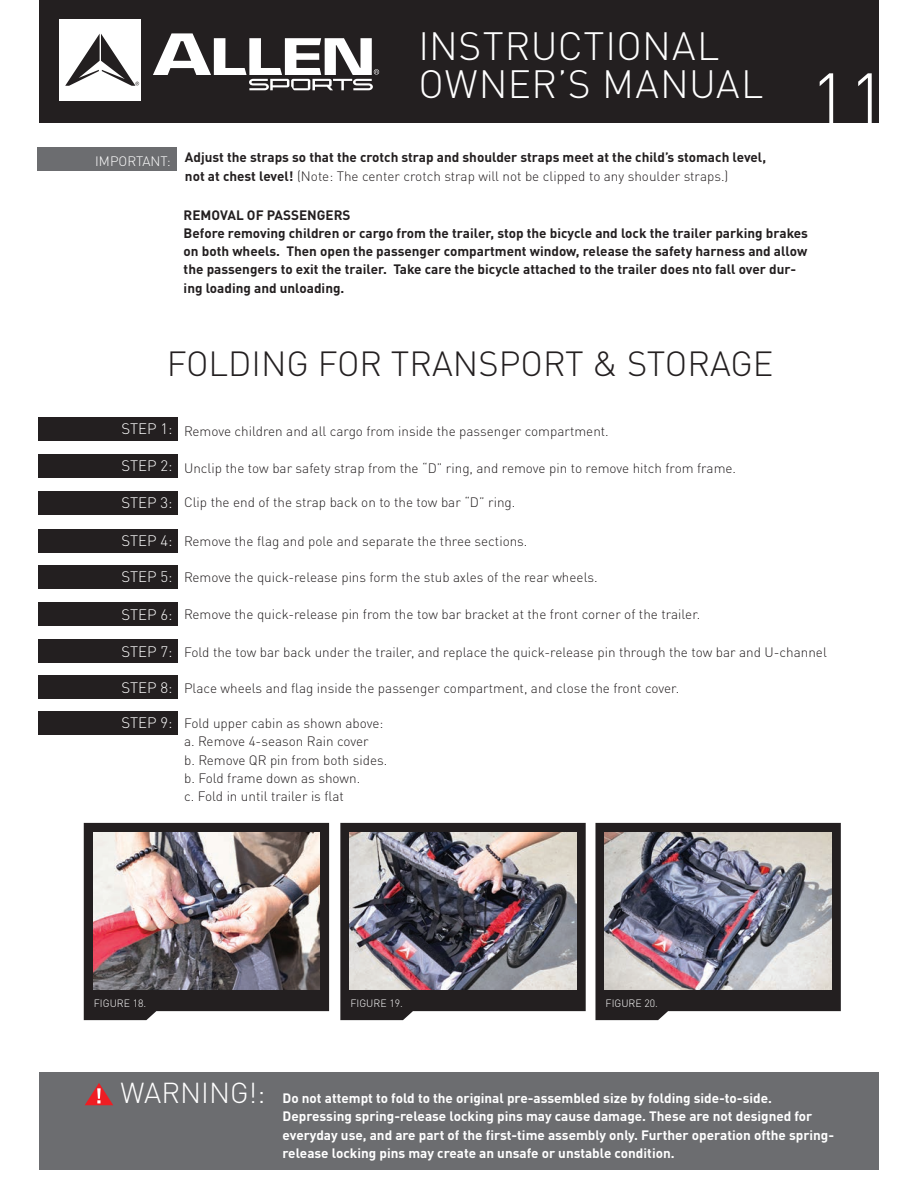
<style>
.page{position:relative;width:918px;height:1188px;background:#fff}
.page>*{position:absolute;margin:0;border:0;box-sizing:border-box;transform-origin:0 0}
.t1{font:300 39px/38.2px "DINOT";letter-spacing:.025em;color:#fff}
.t2{font:300 34.5px "DINOT";color:#231f20}
.t3{font:300 15px "DINOT";color:#fff}
.t4{font:300 13.5px/18.3px "DINOT";color:#231f20}
.t5{font:700 13.5px/18.3px "DINOT";color:#231f20}
.t6{font:700 13.5px/18.3px "DINOT";color:#fff}
.t7{font:300 13.5px "DINOT";color:#fff}
.t8{font:300 10.5px "DINOT";color:#fff}
.s1{font-size:75px}
.s2{font-weight:300}
.s3{font-weight:300;font-size:28.5px}
</style>
<div class="page">
<div style="left:39px;top:0;width:840px;height:123px;background:#231f20"></div>
<div style="left:38px;top:147px;width:139px;height:24px;background:#6c6d70"></div>
<div style="left:59px;top:19px;width:82px;height:82px;background:#fff"></div>
<svg style="left:65px;top:34px;width:74px;height:52px"></svg>
<svg style="left:153px;top:33px;width:226px;height:57px"></svg>
<div style="left:38px;top:417px;width:140px;height:24px;background:#231f20"></div>
<div style="left:38px;top:454px;width:140px;height:24px;background:#231f20"></div>
<div style="left:38px;top:491px;width:140px;height:24px;background:#231f20"></div>
<div style="left:38px;top:529px;width:140px;height:24px;background:#231f20"></div>
<div style="left:38px;top:565px;width:140px;height:24px;background:#231f20"></div>
<div style="left:38px;top:602px;width:140px;height:24px;background:#231f20"></div>
<div style="left:38px;top:639px;width:140px;height:24px;background:#231f20"></div>
<div style="left:38px;top:675px;width:140px;height:24px;background:#231f20"></div>
<div style="left:38px;top:711px;width:140px;height:24px;background:#231f20"></div>
<div style="left:39px;top:1072px;width:840px;height:98px;background:#6c6d70"></div>
<svg style="left:85px;top:1083px;width:28px;height:23px"></svg>
<svg style="left:84px;top:823px;width:245px;height:197px;background:#413e3f"></svg>
<svg style="left:340px;top:823px;width:246px;height:197px;background:#484545"></svg>
<svg style="left:595px;top:823px;width:246px;height:197px;background:#494546"></svg>
<img style="left:93px;top:833px;width:227px;height:156px">
<img style="left:350px;top:833px;width:226px;height:156px">
<img style="left:605px;top:833px;width:226px;height:156px">
<p class="t7" style="left:95px;top:152px;width:77px">IMPORTANT:</p>
<h1 class="t1" style="left:418px;top:26px;width:470px">INSTRUCTIONAL<br>OWNER’S MANUAL <span class="s1">11</span></h1>
<p class="t5" style="left:185px;top:148px;width:583px">Adjust the straps so that the crotch strap and shoulder straps meet at the child’s stomach level, not at chest level! <span class="s2">(Note: The center crotch strap will not be clipped to any shoulder straps.)</span></p>
<p class="t5" style="left:184px;top:205px;width:626px">REMOVAL OF PASSENGERS<br>Before removing children or cargo from the trailer, stop the bicycle and lock the trailer parking brakes on both wheels. Then open the passenger compartment window, release the safety harness and allow the passengers to exit the trailer. Take care the bicycle attached to the trailer does nto fall over dur&shy;ing loading and unloading.</p>
<h2 class="t2" style="left:167px;top:342px;width:608px">FOLDING FOR TRANSPORT &amp; STORAGE</h2>
<p class="t3" style="left:121px;top:419px;width:53px">STEP 1:</p>
<p class="t3" style="left:121px;top:457px;width:53px">STEP 2:</p>
<p class="t3" style="left:121px;top:494px;width:53px">STEP 3:</p>
<p class="t3" style="left:121px;top:531px;width:53px">STEP 4:</p>
<p class="t3" style="left:121px;top:568px;width:53px">STEP 5:</p>
<p class="t3" style="left:121px;top:605px;width:53px">STEP 6:</p>
<p class="t3" style="left:121px;top:642px;width:53px">STEP 7:</p>
<p class="t3" style="left:121px;top:678px;width:53px">STEP 8:</p>
<p class="t3" style="left:121px;top:714px;width:53px">STEP 9:</p>
<p class="t4" style="left:184px;top:422px;width:426px">Remove children and all cargo from inside the passenger compartment.</p>
<p class="t4" style="left:184px;top:459px;width:554px">Unclip the tow bar safety strap from the “D” ring, and remove pin to remove hitch from frame.</p>
<p class="t4" style="left:184px;top:493px;width:333px">Clip the end of the strap back on to the tow bar “D” ring.</p>
<p class="t4" style="left:184px;top:532px;width:345px">Remove the flag and pole and separate the three sections.</p>
<p class="t4" style="left:184px;top:568px;width:415px">Remove the quick-release pins form the stub axles of the rear wheels.</p>
<p class="t4" style="left:184px;top:605px;width:518px">Remove the quick-release pin from the tow bar bracket at the front corner of the trailer.</p>
<p class="t4" style="left:184px;top:642px;width:644px">Fold the tow bar back under the trailer, and replace the quick-release pin through the tow bar and U-channel</p>
<p class="t4" style="left:184px;top:679px;width:497px">Place wheels and flag inside the passenger compartment, and close the front cover.</p>
<p class="t4" style="left:184px;top:714px;width:205px">Fold upper cabin as shown above: a. Remove 4-season Rain cover<br>b. Remove QR pin from both sides. b. Fold frame down as shown.<br>c. Fold in until trailer is flat</p>
<p class="t8" style="left:94px;top:997px;width:54px">FIGURE 18.</p>
<p class="t8" style="left:351px;top:997px;width:54px">FIGURE 19.</p>
<p class="t8" style="left:606px;top:997px;width:54px">FIGURE 20.</p>
<p class="t6" style="left:283px;top:1089px;width:553px;text-indent:-162px"><span class="s3">WARNING!:</span> Do not attempt to fold to the original pre-assembled size by folding side-to-side.<br>Depressing spring-release locking pins may cause damage. These are not designed for everyday use, and are part of the first-time assembly only. Further operation ofthe spring&shy;release locking pins may create an unsafe or unstable condition.</p>
</div>
